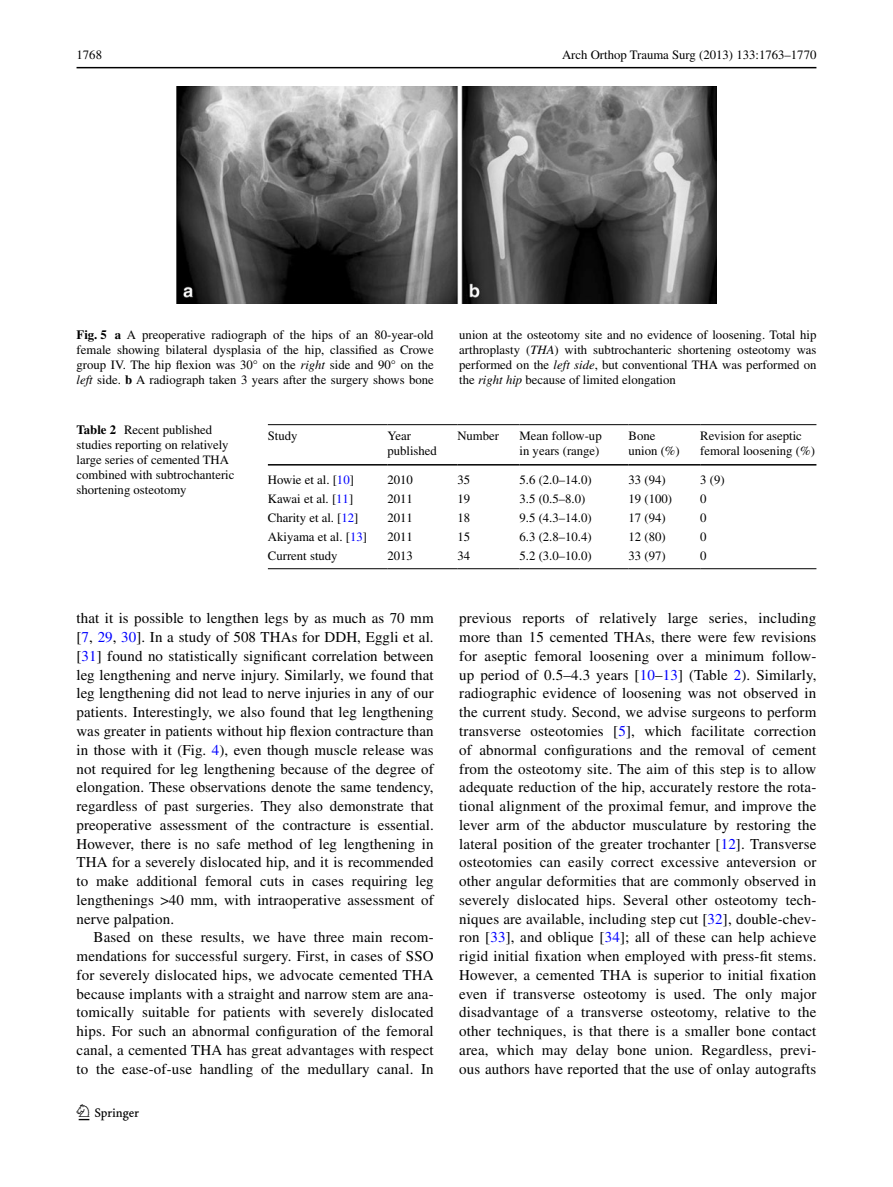
<style>
.page{position:relative;width:893px;height:1187px;background:#fff}
.page>*{position:absolute;margin:0;border:0;box-sizing:border-box;transform-origin:0 0}
.t1{font:22.5px "Springnew";color:#000}
.Para-Indent{font:15px/18.8px "Times";letter-spacing:.01em;color:#000;text-align:justify}
.fig_p{font:12.75px/15px "Times";color:#000;text-align:justify}
.tbl_body_WithChar{font:12.75px "Times";color:#000}
.tbl_ragged{font:12.75px/15px "Times";color:#000}
.tbl_head{font:12.75px/15px "Times";color:#000}
.tbl_body{font:12.75px "Times";color:#000}
.s1{font-weight:700}
.s2{font-style:italic}
.s3{color:#00f}
</style>
<div class="page">
<hr style="left:77px;top:67px;width:739px;height:1px;background:#000">
<img style="left:176px;top:87px;width:540px;height:217px">
<hr style="left:268px;top:424px;width:119px;height:1px;background:#000">
<hr style="left:268px;top:464px;width:119px;height:1px;background:#000">
<hr style="left:387px;top:424px;width:70px;height:1px;background:#000">
<hr style="left:387px;top:464px;width:70px;height:1px;background:#000">
<hr style="left:457px;top:424px;width:63px;height:1px;background:#000">
<hr style="left:457px;top:464px;width:63px;height:1px;background:#000">
<hr style="left:520px;top:424px;width:108px;height:1px;background:#000">
<hr style="left:520px;top:464px;width:108px;height:1px;background:#000">
<hr style="left:628px;top:424px;width:72px;height:1px;background:#000">
<hr style="left:628px;top:464px;width:72px;height:1px;background:#000">
<hr style="left:700px;top:424px;width:116px;height:1px;background:#000">
<hr style="left:700px;top:464px;width:116px;height:1px;background:#000">
<hr style="left:268px;top:568px;width:119px;height:1px;background:#000">
<hr style="left:387px;top:568px;width:70px;height:1px;background:#000">
<hr style="left:457px;top:568px;width:63px;height:1px;background:#000">
<hr style="left:520px;top:568px;width:108px;height:1px;background:#000">
<hr style="left:628px;top:568px;width:72px;height:1px;background:#000">
<hr style="left:700px;top:568px;width:116px;height:1px;background:#000">
<p class="fig_p" style="left:77px;top:48px;width:27px">1768</p>
<p class="fig_p" style="left:562px;top:48px;width:256px">Arch Orthop Trauma Surg (2013) 133:1763–1770</p>
<p class="fig_p" style="left:77px;top:327px;width:359px"><span class="s1">Fig. 5 a</span> A preoperative radiograph of the hips of an 80-year-old female showing bilateral dysplasia of the hip, classified as Crowe group IV. The hip flexion was 30° on the <span class="s2">right</span> side and 90° on the <span class="s2">left</span> side. <span class="s1">b</span> A radiograph taken 3 years after the surgery shows bone</p>
<p class="fig_p" style="left:459px;top:327px;width:359px">union at the osteotomy site and no evidence of loosening. Total hip arthroplasty (<span class="s2">THA</span>) with subtrochanteric shortening osteotomy was performed on the <span class="s2">left side</span>, but conventional THA was performed on the <span class="s2">right hip</span> because of limited elongation</p>
<p class="tbl_ragged" style="left:77px;top:422px;width:159px"><span class="s1">Table 2</span> Recent published studies reporting on relatively large series of cemented THA combined with subtrochanteric shortening osteotomy</p>
<p class="tbl_head" style="left:268px;top:428px;width:31px">Study</p>
<p class="tbl_head" style="left:387px;top:428px;width:51px">Year published</p>
<p class="tbl_head" style="left:457px;top:428px;width:43px">Number</p>
<p class="tbl_head" style="left:520px;top:428px;width:84px">Mean follow-up in years (range)</p>
<p class="tbl_head" style="left:628px;top:428px;width:53px">Bone union (%)</p>
<p class="tbl_head" style="left:700px;top:428px;width:116px">Revision for aseptic femoral loosening (%)</p>
<p class="tbl_body" style="left:268px;top:472px;width:88px">Howie et al. [<span class="s3">10</span>]</p>
<p class="tbl_body_WithChar" style="left:387px;top:472px;width:27px">2010</p>
<p class="tbl_body_WithChar" style="left:457px;top:472px;width:14px">35</p>
<p class="tbl_body_WithChar" style="left:520px;top:472px;width:74px">5.6 (2.0–14.0)</p>
<p class="tbl_body_WithChar" style="left:628px;top:472px;width:39px">33 (94)</p>
<p class="tbl_body" style="left:700px;top:472px;width:26px">3 (9)</p>
<p class="tbl_body" style="left:268px;top:491px;width:87px">Kawai et al. [<span class="s3">11</span>]</p>
<p class="tbl_body_WithChar" style="left:387px;top:491px;width:27px">2011</p>
<p class="tbl_body_WithChar" style="left:457px;top:491px;width:14px">19</p>
<p class="tbl_body_WithChar" style="left:520px;top:491px;width:67px">3.5 (0.5–8.0)</p>
<p class="tbl_body_WithChar" style="left:628px;top:491px;width:45px">19 (100)</p>
<p class="tbl_body" style="left:700px;top:491px;width:8px">0</p>
<p class="tbl_body" style="left:268px;top:510px;width:92px">Charity et al. [<span class="s3">12</span>]</p>
<p class="tbl_body_WithChar" style="left:387px;top:510px;width:27px">2011</p>
<p class="tbl_body_WithChar" style="left:457px;top:510px;width:14px">18</p>
<p class="tbl_body_WithChar" style="left:520px;top:510px;width:74px">9.5 (4.3–14.0)</p>
<p class="tbl_body_WithChar" style="left:628px;top:510px;width:39px">17 (94)</p>
<p class="tbl_body" style="left:700px;top:510px;width:8px">0</p>
<p class="tbl_body" style="left:268px;top:529px;width:101px">Akiyama et al. [<span class="s3">13</span>]</p>
<p class="tbl_body_WithChar" style="left:387px;top:529px;width:27px">2011</p>
<p class="tbl_body_WithChar" style="left:457px;top:529px;width:14px">15</p>
<p class="tbl_body_WithChar" style="left:520px;top:529px;width:74px">6.3 (2.8–10.4)</p>
<p class="tbl_body_WithChar" style="left:628px;top:529px;width:39px">12 (80)</p>
<p class="tbl_body" style="left:700px;top:529px;width:8px">0</p>
<p class="tbl_body" style="left:268px;top:548px;width:71px">Current study</p>
<p class="tbl_body_WithChar" style="left:387px;top:548px;width:27px">2013</p>
<p class="tbl_body_WithChar" style="left:457px;top:548px;width:14px">34</p>
<p class="tbl_body_WithChar" style="left:520px;top:548px;width:74px">5.2 (3.0–10.0)</p>
<p class="tbl_body_WithChar" style="left:628px;top:548px;width:39px">33 (97)</p>
<p class="tbl_body" style="left:700px;top:548px;width:8px">0</p>
<p class="Para-Indent" style="left:77px;top:609px;width:359px">that it is possible to lengthen legs by as much as 70 mm [<span class="s3">7</span>, <span class="s3">29</span>, <span class="s3">30</span>]. In a study of 508 THAs for DDH, Eggli et al. [<span class="s3">31</span>] found no statistically significant correlation between leg lengthening and nerve injury. Similarly, we found that leg lengthening did not lead to nerve injuries in any of our patients. Interestingly, we also found that leg lengthening was greater in patients without hip flexion contracture than in those with it (Fig. <span class="s3">4</span>), even though muscle release was not required for leg lengthening because of the degree of elongation. These observations denote the same tendency, regardless of past surgeries. They also demonstrate that preoperative assessment of the contracture is essential.<br>However, there is no safe method of leg lengthening in THA for a severely dislocated hip, and it is recommended to make additional femoral cuts in cases requiring leg lengthenings &gt;40 mm, with intraoperative assessment of nerve palpation.</p>
<p class="Para-Indent" style="left:77px;top:927px;width:359px;text-indent:17px">Based on these results, we have three main recom&shy;mendations for successful surgery. First, in cases of SSO for severely dislocated hips, we advocate cemented THA because implants with a straight and narrow stem are ana&shy;tomically suitable for patients with severely dislocated hips. For such an abnormal configuration of the femoral canal, a cemented THA has great advantages with respect to the ease-of-use handling of the medullary canal. In</p>
<h1 class="t1" style="left:79px;top:1104px;width:62px">1 3</h1>
<p class="Para-Indent" style="left:459px;top:609px;width:359px">previous reports of relatively large series, including more than 15 cemented THAs, there were few revisions for aseptic femoral loosening over a minimum follow&shy;up period of 0.5–4.3 years [<span class="s3">10</span>–<span class="s3">13</span>] (Table <span class="s3">2</span>). Similarly, radiographic evidence of loosening was not observed in the current study. Second, we advise surgeons to perform transverse osteotomies [<span class="s3">5</span>], which facilitate correction of abnormal configurations and the removal of cement from the osteotomy site. The aim of this step is to allow adequate reduction of the hip, accurately restore the rota&shy;tional alignment of the proximal femur, and improve the lever arm of the abductor musculature by restoring the lateral position of the greater trochanter [<span class="s3">12</span>]. Transverse osteotomies can easily correct excessive anteversion or other angular deformities that are commonly observed in severely dislocated hips. Several other osteotomy tech&shy;niques are available, including step cut [<span class="s3">32</span>], double-chev&shy;ron [<span class="s3">33</span>], and oblique [<span class="s3">34</span>]; all of these can help achieve rigid initial fixation when employed with press-fit stems.<br>However, a cemented THA is superior to initial fixation even if transverse osteotomy is used. The only major disadvantage of a transverse osteotomy, relative to the other techniques, is that there is a smaller bone contact area, which may delay bone union. Regardless, previ&shy;ous authors have reported that the use of onlay autografts</p>
</div>
